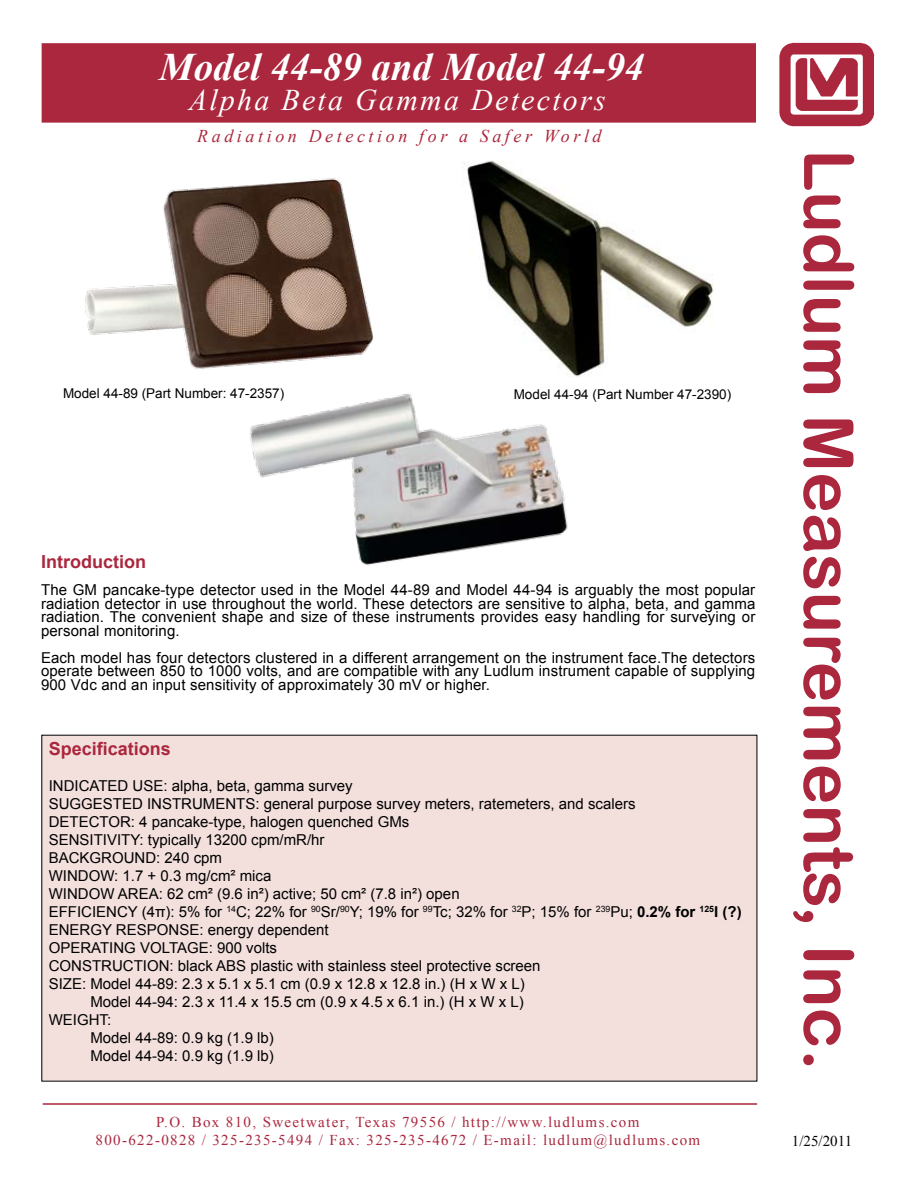
<style>
.page{position:relative;width:918px;height:1188px;background:#fff}
.page>*{position:absolute;margin:0;border:0;box-sizing:border-box;transform-origin:0 0}
.t1{font:69px "Arial Rounded MT Bold";color:#aa273d}
.t2{font:italic 700 39px "Times New Roman";color:#fff}
.t3{font:italic 30px "Times New Roman";letter-spacing:.075em;color:#fff}
.t4{font:italic 18px "Times New Roman";letter-spacing:.2em;color:#aa273d}
.t5{font:700 18px "Arial";color:#aa273d}
.t6{font:15px/13.5px "Arial";color:#000;text-align:justify}
.t7{font:15px/18px "Times New Roman";letter-spacing:.09em;color:#aa273d;text-align:center}
.t8{font:15px "Times New Roman";color:#000}
.t9{font:13.5px "Arial";color:#000}
.s1{font-weight:700}
.s2{font-size:72px}
</style>
<div class="page">
<img style="left:779px;top:42px;width:96px;height:85px">
<hr style="left:43px;top:1103px;width:714px;height:2px;background:#aa273d">
<div style="left:42px;top:735px;width:715px;height:346px;background:#f3e0dd"></div>
<img style="left:85px;top:178px;width:289px;height:191px">
<img style="left:238px;top:358px;width:330px;height:208px">
<img style="left:454px;top:160px;width:260px;height:227px">
<div style="left:42px;top:43px;width:714px;height:80px;background:#aa273d;border:2px solid #aa273d"></div>
<h2 class="t2" style="left:159px;top:40px;width:487px">Model 44-89 and Model 44-94</h2>
<h3 class="t3" style="left:189px;top:80px;width:419px">Alpha Beta Gamma Detectors</h3>
<p class="t4" style="left:197px;top:123px;width:406px">Radiation Detection for a Safer World</p>
<p class="t9" style="left:63px;top:385px;width:223px">Model 44-89 (Part Number: 47-2357)</p>
<p class="t9" style="left:514px;top:385px;width:219px">Model 44-94 (Part Number 47-2390)</p>
<p class="t5" style="left:41px;top:550px;width:106px">Introduction</p>
<p class="t6" style="left:41px;top:583px;width:716px">The GM pancake-type detector used in the Model 44-89 and Model 44-94 is arguably the most popular radiation detector in use throughout the world. These detectors are sensitive to alpha, beta, and gamma radiation. The convenient shape and size of these instruments provides easy handling for surveying or personal monitoring.</p>
<p class="t6" style="left:41px;top:651px;width:716px">Each model has four detectors clustered in a different arrangement on the instrument face.The detectors operate between 850 to 1000 volts, and are compatible with any Ludlum instrument capable of supplying 900 Vdc and an input sensitivity of approximately 30 mV or higher.</p>
<p class="t5" style="left:49px;top:737px;width:124px">Specifications</p>
<p class="t6" style="left:49px;top:779px;width:305px">INDICATED USE: alpha, beta, gamma survey</p>
<p class="t6" style="left:49px;top:797px;width:588px">SUGGESTED INSTRUMENTS: general purpose survey meters, ratemeters, and scalers</p>
<p class="t6" style="left:49px;top:815px;width:362px">DETECTOR: 4 pancake-type, halogen quenched GMs</p>
<p class="t6" style="left:49px;top:833px;width:277px">SENSITIVITY: typically 13200 cpm/mR/hr</p>
<p class="t6" style="left:49px;top:851px;width:175px">BACKGROUND: 240 cpm</p>
<p class="t6" style="left:49px;top:869px;width:224px">WINDOW: 1.7 + 0.3 mg/cm² mica</p>
<p class="t6" style="left:49px;top:887px;width:412px">WINDOW AREA: 62 cm² (9.6 in²) active; 50 cm² (7.8 in²) open</p>
<p class="t6" style="left:49px;top:905px;width:694px">EFFICIENCY (4π): 5% for <sup>14</sup>C; 22% for <sup>90</sup>Sr/<sup>90</sup>Y; 19% for <sup>99</sup>Tc; 32% for <sup>32</sup>P; 15% for <sup>239</sup>Pu; <span class="s1">0.2% for</span> <sup>125</sup><span class="s1">I (?)</span></p>
<p class="t6" style="left:49px;top:923px;width:281px">ENERGY RESPONSE: energy dependent</p>
<p class="t6" style="left:49px;top:941px;width:230px">OPERATING VOLTAGE: 900 volts</p>
<p class="t6" style="left:49px;top:959px;width:493px">CONSTRUCTION: black ABS plastic with stainless steel protective screen</p>
<p class="t6" style="left:49px;top:977px;width:478px">SIZE: Model 44-89: 2.3 x 5.1 x 5.1 cm (0.9 x 12.8 x 12.8 in.) (H x W x L)</p>
<p class="t6" style="left:90px;top:995px;width:435px">Model 44-94: 2.3 x 11.4 x 15.5 cm (0.9 x 4.5 x 6.1 in.) (H x W x L)</p>
<p class="t6" style="left:49px;top:1013px;width:64px">WEIGHT:</p>
<p class="t6" style="left:90px;top:1031px;width:185px">Model 44-89: 0.9 kg (1.9 lb)</p>
<p class="t6" style="left:90px;top:1049px;width:185px">Model 44-94: 0.9 kg (1.9 lb)</p>
<p class="t7" style="left:96px;top:1112px;width:606px">P.O. Box 810, Sweetwater, Texas 79556 / http://www.ludlums.com<br>800-622-0828 / 325-235-5494 / Fax: 325-235-4672 / E-mail: ludlum@ludlums.com</p>
<h1 class="t1" style="left:869px;top:149px;width:923px;rotate:90deg">Ludlum Measurements, Inc<span class="s2">.</span></h1>
<p class="t8" style="left:792px;top:1131px;width:62px">1/25/2011</p>
</div>
